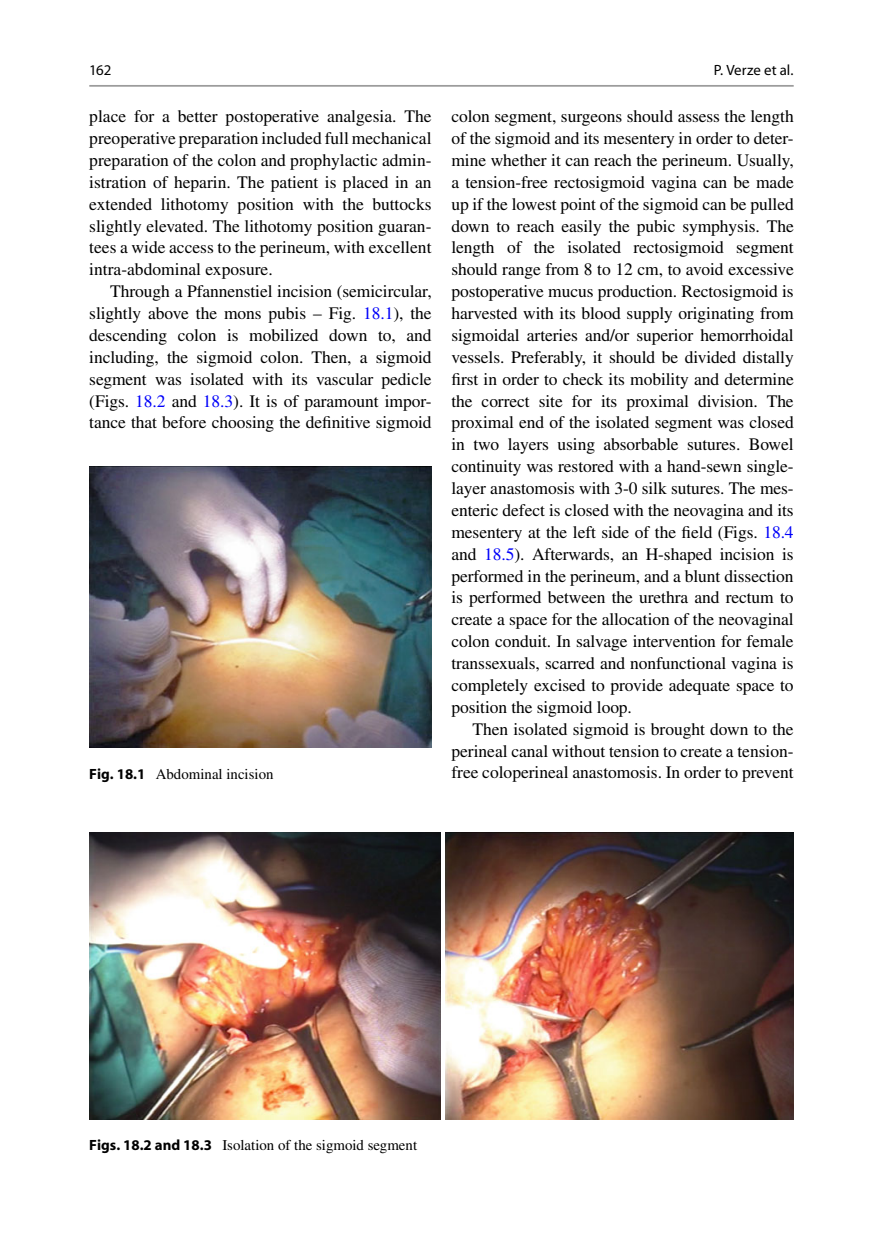
<style>
.page{position:relative;width:883px;height:1260px;background:#fff}
.page>*{position:absolute;margin:0;border:0;box-sizing:border-box;transform-origin:0 0}
.t1{font:17.5px/21.9px "Twsynp Times";color:#000;text-align:justify}
.t2{font:14.88px "Twsynp Times";color:#000}
.t3{font:14.88px "Vfghml Myriad";letter-spacing:.005em;color:#000}
.s1{color:#0000fa}
.s2{font-family:"Txvnlg Myriad";font-weight:700}
</style>
<div class="page">
<img style="left:89px;top:467px;width:343px;height:280px">
<img style="left:89px;top:833px;width:351px;height:286px">
<img style="left:445px;top:833px;width:349px;height:286px">
<hr style="left:89px;top:85px;width:705px;height:2px;background:#9c9c9c">
<p class="t3" style="left:89px;top:64px;width:24px">162</p>
<p class="t1" style="left:89px;top:107px;width:344px">place for a better postoperative analgesia. The preoperative preparation included full mechanical preparation of the colon and prophylactic admin&shy;istration of heparin. The patient is placed in an extended lithotomy position with the buttocks slightly elevated. The lithotomy position guaran&shy;tees a wide access to the perineum, with excellent intra-abdominal exposure.</p>
<p class="t1" style="left:89px;top:282px;width:344px;text-indent:21px">Through a Pfannenstiel incision (semicircular, slightly above the mons pubis – Fig. <span class="s1">18.1</span> ), the descending colon is mobilized down to, and including, the sigmoid colon. Then, a sigmoid segment was isolated with its vascular pedicle (Figs. <span class="s1">18.2</span> and <span class="s1">18.3</span> ). It is of paramount impor&shy;tance that before choosing the definitive sigmoid</p>
<p class="t3" style="left:714px;top:64px;width:81px">P. Verze et al.</p>
<p class="t1" style="left:451px;top:107px;width:344px">colon segment, surgeons should assess the length of the sigmoid and its mesentery in order to deter&shy;mine whether it can reach the perineum. Usually, a tension-free rectosigmoid vagina can be made up if the lowest point of the sigmoid can be pulled down to reach easily the pubic symphysis. The length of the isolated rectosigmoid segment should range from 8 to 12 cm, to avoid excessive postoperative mucus production. Rectosigmoid is harvested with its blood supply originating from sigmoidal arteries and/or superior hemorrhoidal vessels. Preferably, it should be divided distally first in order to check its mobility and determine the correct site for its proximal division. The proximal end of the isolated segment was closed in two layers using absorbable sutures. Bowel continuity was restored with a hand-sewn single&shy;layer anastomosis with 3-0 silk sutures. The mes&shy;enteric defect is closed with the neovagina and its mesentery at the left side of the field (Figs. <span class="s1">18.4 </span>and <span class="s1">18.5</span> ). Afterwards, an H-shaped incision is performed in the perineum, and a blunt dissection is performed between the urethra and rectum to create a space for the allocation of the neovaginal colon conduit. In salvage intervention for female transsexuals, scarred and nonfunctional vagina is completely excised to provide adequate space to position the sigmoid loop.</p>
<p class="t1" style="left:451px;top:720px;width:344px;text-align:right">Then isolated sigmoid is brought down to the perineal canal without tension to create a tension-</p>
<p class="t2" style="left:89px;top:768px;width:186px"><span class="s2">Fig. 18.1</span> Abdominal incision</p>
<p class="t1" style="left:451px;top:763px;width:344px">free coloperineal anastomosis. In order to prevent</p>
<p class="t2" style="left:89px;top:1140px;width:329px"><span class="s2">Figs. 18.2 and 18.3</span> Isolation of the sigmoid segment</p>
</div>
